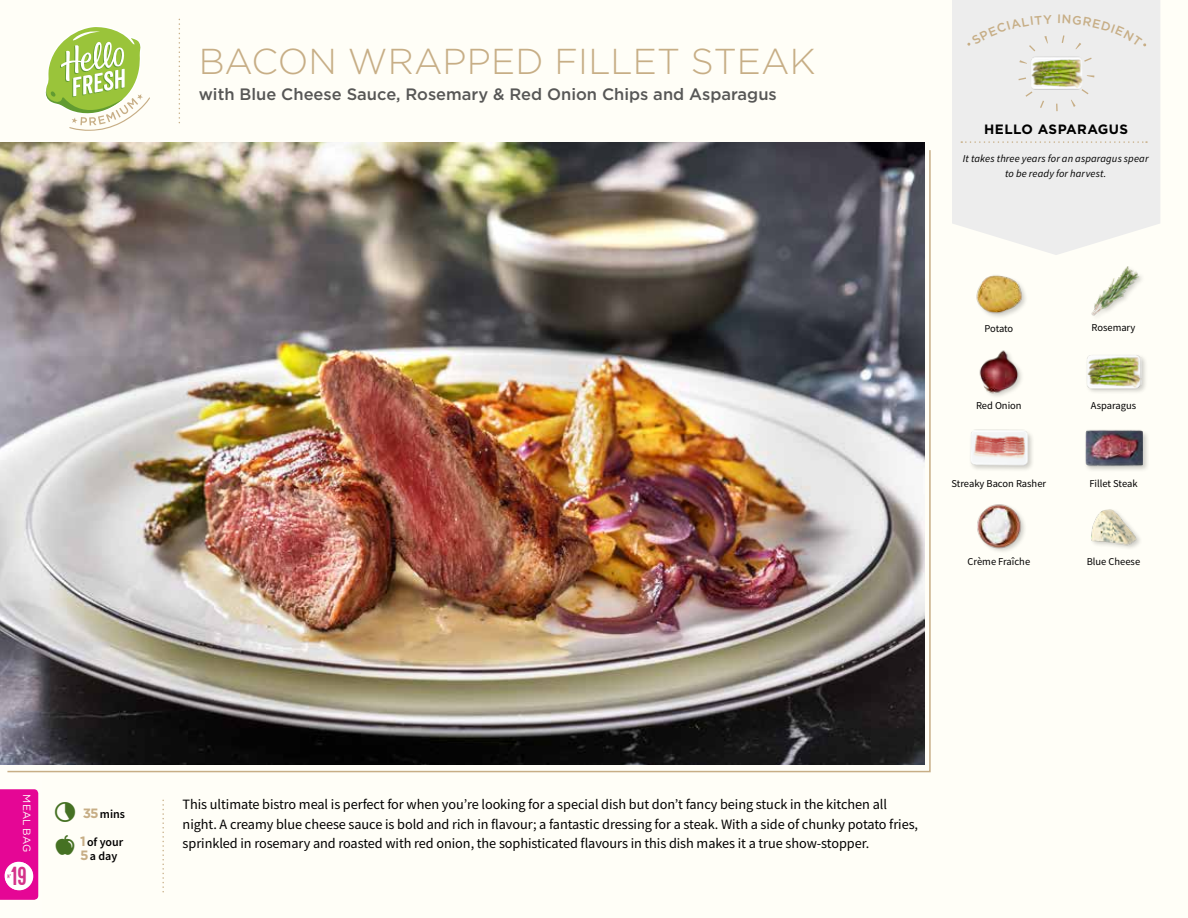
<style>
.page{position:relative;width:1188px;height:918px;background:#fffef7}
.page>*{position:absolute;margin:0;border:0;box-sizing:border-box;transform-origin:0 0}
.t1{font:300 36px "Gotham";letter-spacing:.005em;color:#c7ae86}
.t2{font:26.1px "Kapra";color:#d4338a}
.t3{font:500 16.5px "Gotham";color:#575756}
.t4{font:14.25px/19.5px "Source Sans Pro";letter-spacing:-.005em;color:#000}
.t5{font:700 13.5px "Gotham";letter-spacing:.03em;color:#000}
.t6{font:600 12px/14.1px "Source Sans Pro";color:#000}
.t7{font:10.5px "Source Sans Pro";color:#000}
.t8{font:italic 10.5px/14.7px "Source Sans Pro";letter-spacing:.015em;color:#000;text-align:center}
.t9{font:10.5px "Gotham";letter-spacing:-.005em;color:#fffefb}
.s1{font-family:"Gotham";font-weight:700;font-size:13.5px;color:#c7ae86}
</style>
<div class="page">
<svg style="left:45px;top:27px;width:105px;height:104px"></svg>
<svg style="left:0;top:771px;width:43px;height:129px"></svg>
<img style="left:0;top:142px;width:925px;height:623px">
<div style="left:1085px;top:353px;width:63px;height:42px;background:#000;opacity:.2"></div>
<img style="left:1085px;top:353px;width:57px;height:42px">
<div style="left:1084px;top:429px;width:65px;height:44px;background:#000;opacity:.2"></div>
<img style="left:1085px;top:429px;width:57px;height:44px">
<img style="left:979px;top:350px;width:43px;height:46px">
<div style="left:968px;top:429px;width:66px;height:44px;background:#000;opacity:.2"></div>
<img style="left:970px;top:429px;width:57px;height:44px">
<img style="left:1091px;top:266px;width:51px;height:50px">
<img style="left:1091px;top:509px;width:49px;height:39px">
<img style="left:976px;top:275px;width:50px;height:42px">
<img style="left:977px;top:504px;width:48px;height:48px">
<svg style="left:952px;top:0;width:208px;height:255px;background:#eeeeed"></svg>
<svg style="left:961px;top:141px;width:186px;height:2px"></svg>
<img style="left:1029px;top:46px;width:54px;height:54px">
<div style="left:1018px;top:35px;width:76px;height:76px;border:8px dashed #c7ae86;border-radius:50%"></div>
<div style="left:967px;top:15px;width:85px;height:31px;background:#ededed"></div>
<div style="left:1058px;top:15px;width:88px;height:32px;background:#ededed"></div>
<h1 class="t1" style="left:199px;top:39px;width:618px">BACON WRAPPED FILLET STEAK</h1>
<p class="t3" style="left:199px;top:84px;width:580px">with Blue Cheese Sauce, Rosemary &amp; Red Onion Chips and Asparagus</p>
<p class="t5" style="left:984px;top:121px;width:145px">HELLO ASPARAGUS</p>
<p class="t8" style="left:963px;top:151px;width:187px">It takes three years for an asparagus spear to be ready for harvest.</p>
<p class="t7" style="left:985px;top:322px;width:30px">Potato</p>
<p class="t7" style="left:1092px;top:321px;width:45px">Rosemary</p>
<p class="t7" style="left:976px;top:399px;width:47px">Red Onion</p>
<p class="t7" style="left:1091px;top:399px;width:47px">Asparagus</p>
<p class="t7" style="left:952px;top:477px;width:96px">Streaky Bacon Rasher</p>
<p class="t7" style="left:1089px;top:477px;width:50px">Fillet Steak</p>
<p class="t7" style="left:968px;top:555px;width:64px">Crème Fraîche</p>
<p class="t7" style="left:1087px;top:555px;width:55px">Blue Cheese</p>
<p class="t9" style="left:33px;top:794px;width:59px;rotate:90deg">MEAL BAG</p>
<h2 class="t2" style="left:11px;top:861px;width:17px">19</h2>
<p class="t6" style="left:83px;top:806px;width:44px"><span class="s1">35</span> mins</p>
<p class="t6" style="left:80px;top:835px;width:45px"><span class="s1">1</span> of your<br><span class="s1">5</span> a day</p>
<p class="t4" style="left:183px;top:795px;width:737px">This ultimate bistro meal is perfect for when you’re looking for a special dish but don’t fancy being stuck in the kitchen all night. A creamy blue cheese sauce is bold and rich in flavour; a fantastic dressing for a steak. With a side of chunky potato fries, sprinkled in rosemary and roasted with red onion, the sophisticated flavours in this dish makes it a true show-stopper.</p>
</div>
